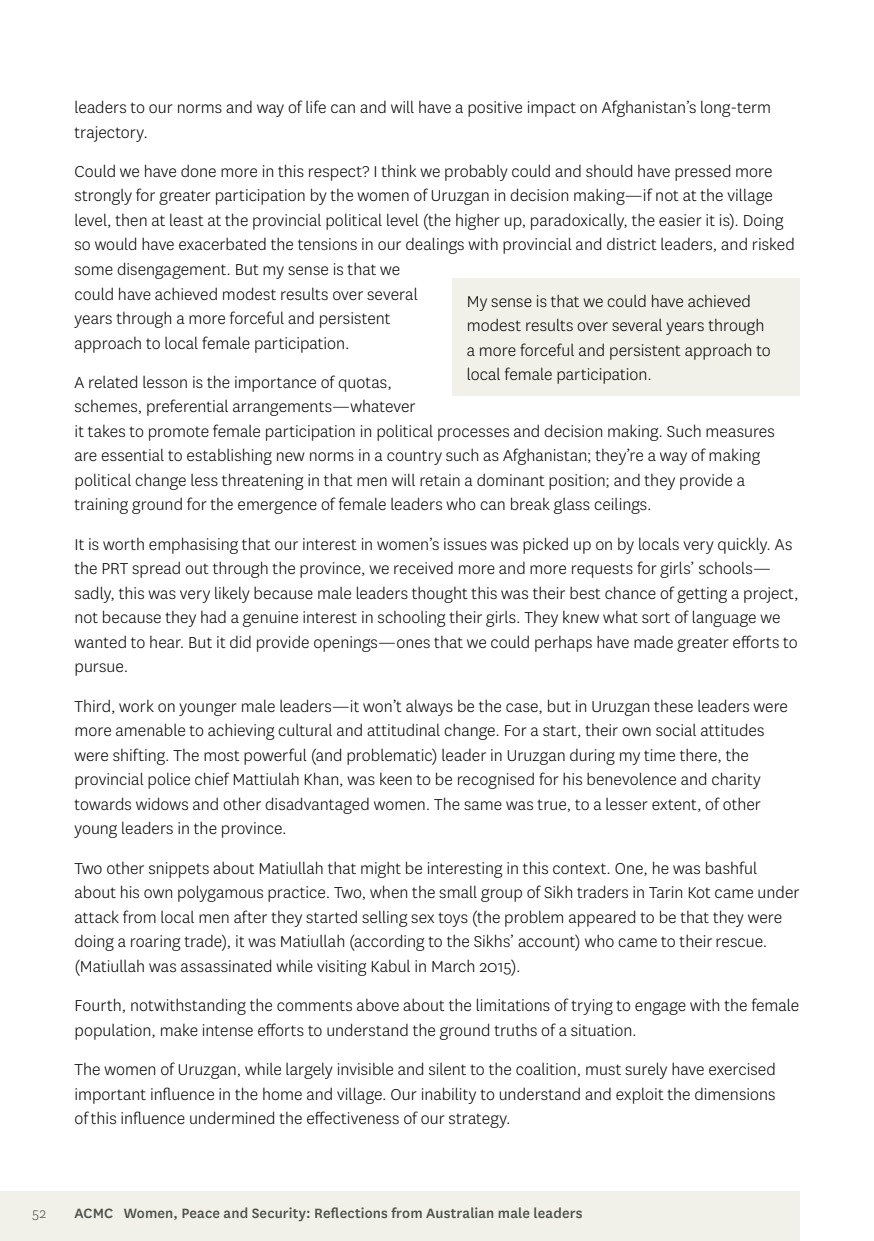
<style>
.page{position:relative;width:874px;height:1241px;background:#fff}
.page>*{position:absolute;margin:0;border:0;box-sizing:border-box;transform-origin:0 0}
.t1{font:300 18.38px/24.5px "National";color:#000}
.t2{font:500 15.75px "National";letter-spacing:.01em;color:#4c504a}
.t3{font:300 15.75px "National";color:#4c504a}
</style>
<div class="page">
<div style="left:0;top:1191px;width:799px;height:49px;background:#f2f1e9"></div>
<div style="left:451px;top:278px;width:348px;height:117px;background:#f2f1e9"></div>
<p class="t1" style="left:74px;top:95px;width:698px">leaders to our norms and way of life can and will have a positive impact on Afghanistan’s long-term trajectory.</p>
<p class="t1" style="left:74px;top:158px;width:721px">Could we have done more in this respect? I think we probably could and should have pressed more strongly for greater participation by the women of Uruzgan in decision making—if not at the village level, then at least at the provincial political level (the higher up, paradoxically, the easier it is). Doing so would have exacerbated the tensions in our dealings with provincial and district leaders, and risked some disengagement. But my sense is that we<br>could have achieved modest results over several<br>years through a more forceful and persistent<br>approach to local female participation.</p>
<p class="t1" style="left:74px;top:369px;width:701px">A related lesson is the importance of quotas,<br>schemes, preferential arrangements—whatever<br>it takes to promote female participation in political processes and decision making. Such measures are essential to establishing new norms in a country such as Afghanistan; they’re a way of making political change less threatening in that men will retain a dominant position; and they provide a training ground for the emergence of female leaders who can break glass ceilings.</p>
<p class="t1" style="left:74px;top:531px;width:725px">It is worth emphasising that our interest in women’s issues was picked up on by locals very quickly. As the PRT spread out through the province, we received more and more requests for girls’ schools— sadly, this was very likely because male leaders thought this was their best chance of getting a project, not because they had a genuine interest in schooling their girls. They knew what sort of language we wanted to hear. But it did provide openings—ones that we could perhaps have made greater efforts to pursue.</p>
<p class="t1" style="left:74px;top:693px;width:714px">Third, work on younger male leaders—it won’t always be the case, but in Uruzgan these leaders were more amenable to achieving cultural and attitudinal change. For a start, their own social attitudes were shifting. The most powerful (and problematic) leader in Uruzgan during my time there, the provincial police chief Mattiulah Khan, was keen to be recognised for his benevolence and charity towards widows and other disadvantaged women. The same was true, to a lesser extent, of other young leaders in the province.</p>
<p class="t1" style="left:74px;top:855px;width:726px">Two other snippets about Matiullah that might be interesting in this context. One, he was bashful about his own polygamous practice. Two, when the small group of Sikh traders in Tarin Kot came under attack from local men after they started selling sex toys (the problem appeared to be that they were doing a roaring trade), it was Matiullah (according to the Sikhs’ account) who came to their rescue. (Matiullah was assassinated while visiting Kabul in March 2015).</p>
<p class="t1" style="left:74px;top:992px;width:726px">Fourth, notwithstanding the comments above about the limitations of trying to engage with the female population, make intense efforts to understand the ground truths of a situation.</p>
<p class="t1" style="left:74px;top:1056px;width:702px;text-align:justify">The women of Uruzgan, while largely invisible and silent to the coalition, must surely have exercised important influence in the home and village. Our inability to understand and exploit the dimensions of this influence undermined the effectiveness of our strategy.</p>
<p class="t1" style="left:466px;top:288px;width:305px">My sense is that we could have achieved modest results over several years through a more forceful and persistent approach to local female participation.</p>
<p class="t3" style="left:32px;top:1203px;width:16px">52</p>
<p class="t2" style="left:74px;top:1202px;width:509px">ACMC Women, Peace and Security: Reflections from Australian male leaders</p>
</div>
